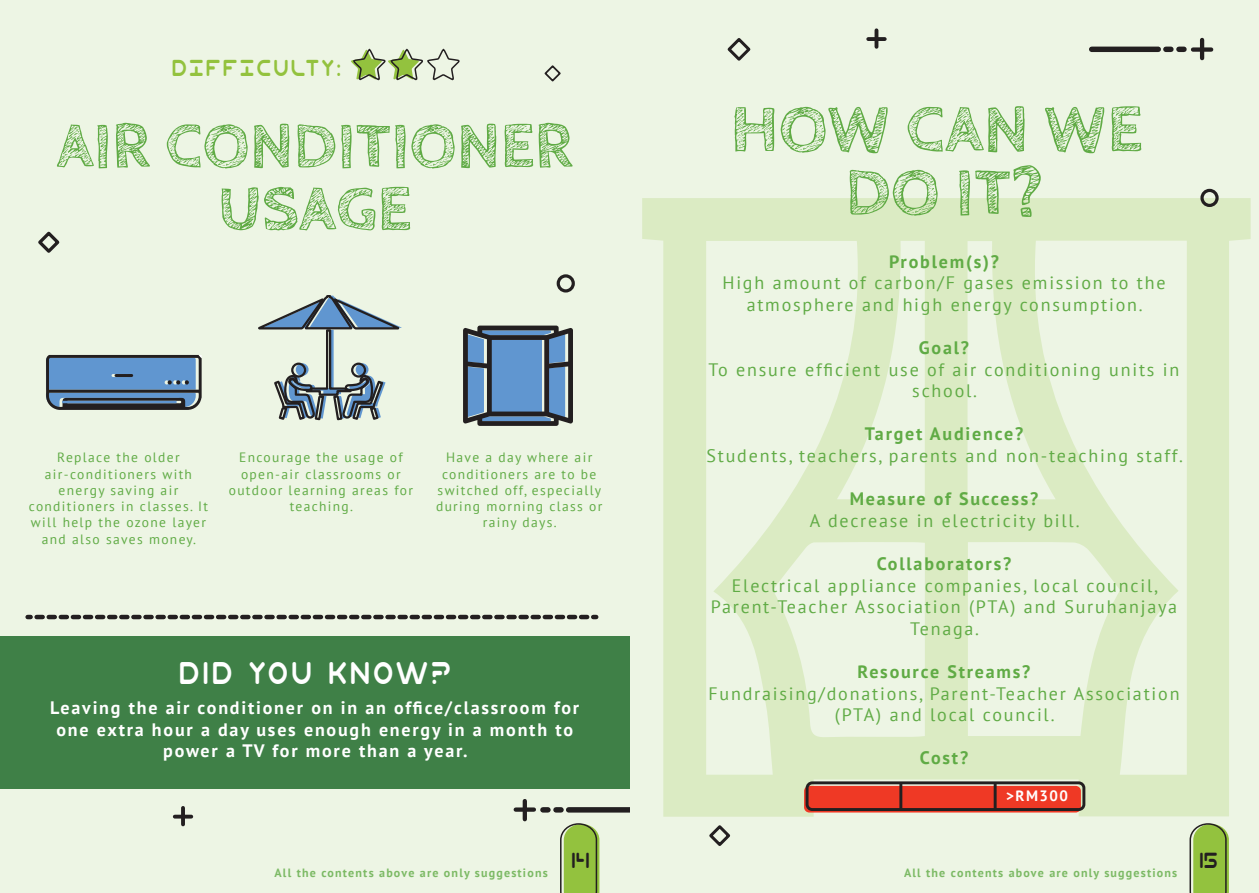
<style>
.page{position:relative;width:1259px;height:893px;background:#fff}
.page>*{position:absolute;margin:0;border:0;box-sizing:border-box;transform-origin:0 0}
.t1{font:700 68.55px/63px "Cabin Sketch";color:#60ab45;text-align:center}
.t2{font:700 66px/63px "Cabin Sketch";color:#60ab45;text-align:center}
.t3{font:32.25px "Planet N Condensed";letter-spacing:-.025em;color:#fff}
.t4{font:23.7px "Planet N Condensed";letter-spacing:-.025em;color:#93c23e}
.t5{font:18px/21.6px "PT Sans";letter-spacing:.1em;color:#60ab45;text-align:center}
.t6{font:700 18px/21.6px "PT Sans";letter-spacing:.1em;color:#fff;text-align:center}
.t7{font:700 18px "PT Sans";letter-spacing:.1em;color:#60ab45}
.t8{font:700 15px "PT Sans";letter-spacing:.1em;color:#fff}
.t9{font:13.5px/16.2px "PT Sans";letter-spacing:.1em;color:#60ab45;text-align:center}
.t10{font:700 12px "PT Sans";letter-spacing:.1em;color:#60ab45}
</style>
<div class="page">
<div style="left:629px;top:0;width:630px;height:893px;background:#edf5e4"></div>
<svg style="left:642px;top:198px;width:608px;height:619px"></svg>
<div style="left:1200px;top:189px;width:18px;height:18px;border:3px solid #231f20;border-radius:50%"></div>
<svg style="left:727px;top:38px;width:24px;height:23px"></svg>
<svg style="left:709px;top:825px;width:22px;height:21px"></svg>
<hr style="left:1200px;top:40px;width:4px;height:18px;background:#231f20">
<div style="left:1193px;top:47px;width:18px;height:5px;background:#231f20"></div>
<div style="left:1091px;top:47px;width:67px;height:5px;background:#231f20"></div>
<svg style="left:1165px;top:47px;width:6px;height:5px"></svg>
<svg style="left:1179px;top:47px;width:5px;height:5px"></svg>
<svg style="left:874px;top:30px;width:4px;height:17px"></svg>
<svg style="left:868px;top:37px;width:16px;height:4px"></svg>
<div style="left:804px;top:786px;width:277px;height:26px;background:#ef3925;border-radius:5px"></div>
<div style="left:805px;top:781px;width:280px;height:30px;border:3px solid #231f20;border-radius:5px"></div>
<hr style="left:899px;top:784px;width:3px;height:25px;background:#231f20">
<hr style="left:993px;top:784px;width:3px;height:25px;background:#231f20">
<svg style="left:1189px;top:823px;width:40px;height:70px"></svg>
<div style="left:0;top:0;width:629px;height:893px;background:#edf5e4"></div>
<div style="left:0;top:637px;width:629px;height:152px;background:#3f8047"></div>
<svg style="left:593px;top:615px;width:3px;height:4px"></svg>
<svg style="left:28px;top:615px;width:559px;height:4px"></svg>
<div style="left:556px;top:274px;width:19px;height:19px;border:3px solid #231f20;border-radius:50%"></div>
<svg style="left:544px;top:65px;width:17px;height:17px"></svg>
<svg style="left:38px;top:231px;width:22px;height:22px"></svg>
<hr style="left:523px;top:801px;width:4px;height:18px;background:#231f20">
<div style="left:516px;top:807px;width:18px;height:5px;background:#231f20"></div>
<div style="left:568px;top:807px;width:61px;height:6px;background:#231f20"></div>
<svg style="left:556px;top:807px;width:5px;height:6px"></svg>
<svg style="left:543px;top:807px;width:5px;height:6px"></svg>
<svg style="left:181px;top:808px;width:4px;height:16px"></svg>
<svg style="left:175px;top:815px;width:16px;height:4px"></svg>
<svg style="left:351px;top:48px;width:109px;height:33px"></svg>
<svg style="left:463px;top:326px;width:110px;height:100px"></svg>
<svg style="left:46px;top:355px;width:156px;height:55px"></svg>
<svg style="left:258px;top:295px;width:143px;height:126px"></svg>
<svg style="left:560px;top:823px;width:39px;height:70px"></svg>
<h3 class="t4" style="left:171px;top:54px;width:173px">DIFFICULTY:</h3>
<h2 class="t2" style="left:56px;top:116px;width:518px">AIR CONDITIONER<br>USAGE</h2>
<p class="t9" style="left:29px;top:449px;width:181px">Replace the older air-conditioners with energy saving air conditioners in classes. It will help the ozone layer and also saves money.</p>
<p class="t9" style="left:229px;top:449px;width:186px">Encourage the usage of open-air classrooms or outdoor learning areas for teaching.</p>
<p class="t9" style="left:436px;top:449px;width:168px">Have a day where air conditioners are to be switched off, especially during morning class or rainy days.</p>
<h3 class="t3" style="left:177px;top:655px;width:277px">DID YOU KNOW?</h3>
<p class="t6" style="left:50px;top:697px;width:530px">Leaving the air conditioner on in an office/classroom for one extra hour a day uses enough energy in a month to power a TV for more than a year.</p>
<p class="t10" style="left:274px;top:865px;width:318px">All the contents above are only suggestions <sup>14</sup></p>
<h1 class="t1" style="left:730px;top:99px;width:414px">HOW CAN WE<br>DO IT?</h1>
<p class="t7" style="left:889px;top:249px;width:111px">Problem(s)?</p>
<p class="t5" style="left:722px;top:272px;width:444px">High amount of carbon/F gases emission to the atmosphere and high energy consumption.</p>
<p class="t7" style="left:919px;top:336px;width:52px">Goal?</p>
<p class="t5" style="left:708px;top:358px;width:472px">To ensure efficient use of air conditioning units in school.</p>
<p class="t7" style="left:865px;top:422px;width:160px">Target Audience?</p>
<p class="t5" style="left:706px;top:444px;width:478px">Students, teachers, parents and non-teaching staff.</p>
<p class="t7" style="left:849px;top:487px;width:190px">Measure of Success?</p>
<p class="t5" style="left:810px;top:509px;width:271px">A decrease in electricity bill.</p>
<p class="t7" style="left:876px;top:552px;width:136px">Collaborators?</p>
<p class="t5" style="left:711px;top:574px;width:468px">Electrical appliance companies, local council,<br>Parent-Teacher Association (PTA) and Suruhanjaya<br>Tenaga.</p>
<p class="t7" style="left:857px;top:660px;width:174px">Resource Streams?</p>
<p class="t5" style="left:708px;top:682px;width:472px">Fundraising/donations, Parent-Teacher Association (PTA) and local council.</p>
<p class="t7" style="left:920px;top:746px;width:50px">Cost?</p>
<p class="t8" style="left:1006px;top:785px;width:63px">&gt;RM300</p>
<p class="t10" style="left:904px;top:864px;width:317px">All the contents above are only suggestions <sup>15</sup></p>
</div>
